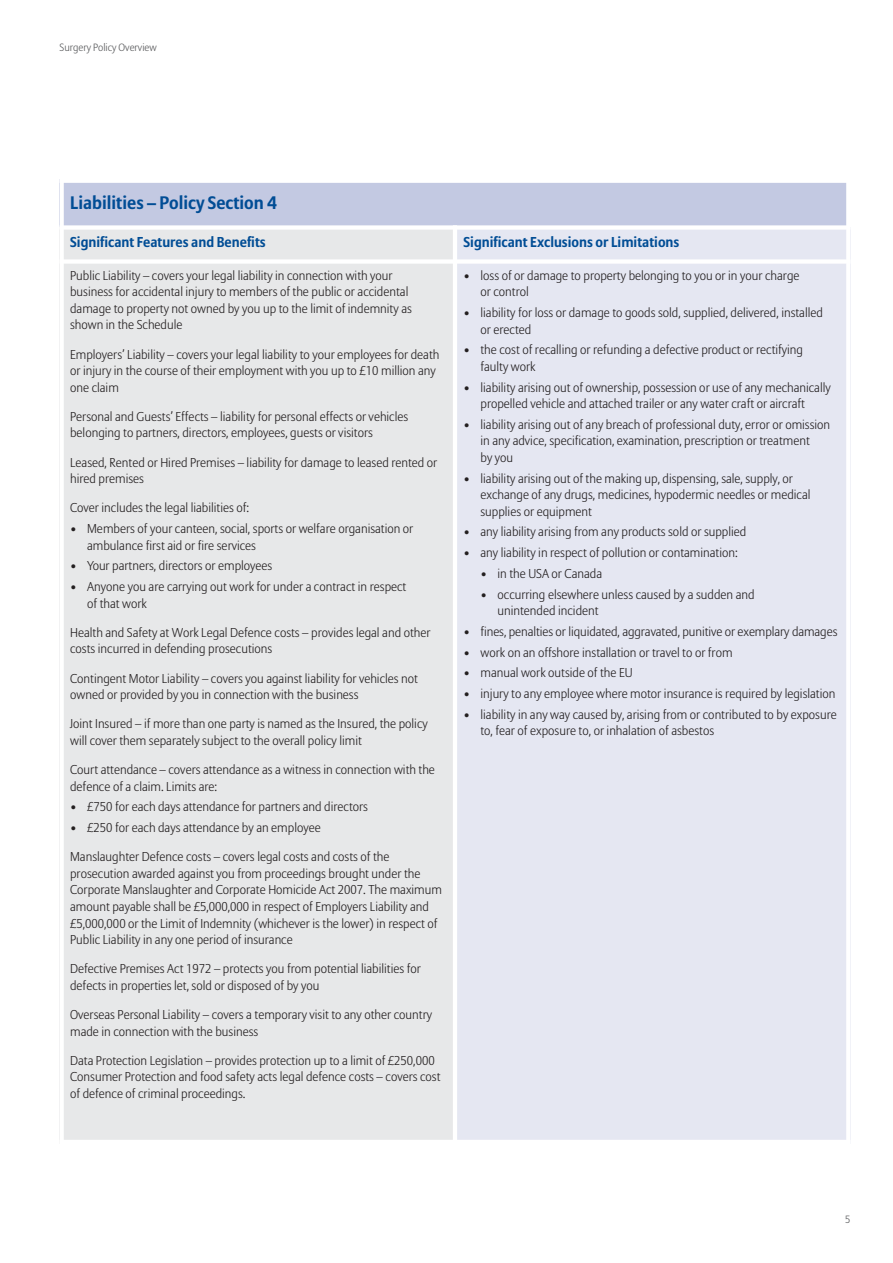
<style>
.page{position:relative;width:893px;height:1263px;background:#fff}
.page>*{position:absolute;margin:0;border:0;box-sizing:border-box;transform-origin:0 0}
.t1{font:700 18px "Allianz Sans";color:#014d95}
.t2{font:700 14.25px "Allianz Sans";color:#014d95}
.t3{font:300 12.75px/16.5px "Allianz Sans";color:#231f20}
.t4{font:300 10.5px "Allianz Sans";color:#57585a}
</style>
<div class="page">
<div style="left:60px;top:179px;width:788px;height:48px;background:#c3c9e2"></div>
<div style="left:60px;top:227px;width:395px;height:34px;background:#e7e8e9"></div>
<div style="left:455px;top:227px;width:395px;height:34px;background:#e5e7f2"></div>
<div style="left:60px;top:261px;width:395px;height:883px;background:#e7e8e9"></div>
<div style="left:455px;top:261px;width:395px;height:883px;background:#e5e7f2"></div>
<hr style="left:60px;top:179px;width:4px;height:965px;background:#fff">
<hr style="left:453px;top:225px;width:4px;height:919px;background:#fff">
<hr style="left:846px;top:179px;width:4px;height:965px;background:#fff">
<hr style="left:60px;top:179px;width:790px;height:4px;background:#fff">
<div style="left:60px;top:225px;width:790px;height:5px;background:#fff"></div>
<div style="left:60px;top:259px;width:790px;height:5px;background:#fff"></div>
<hr style="left:60px;top:1140px;width:790px;height:4px;background:#fff">
<p class="t4" style="left:60px;top:43px;width:99px">Surgery Policy Overview</p>
<h1 class="t1" style="left:70px;top:195px;width:208px">Liabilities – Policy Section 4</h1>
<p class="t2" style="left:70px;top:236px;width:197px">Significant Features and Benefits</p>
<p class="t2" style="left:463px;top:236px;width:217px">Significant Exclusions or Limitations</p>
<p class="t3" style="left:70px;top:268px;width:343px">Public Liability – covers your legal liability in connection with your business for accidental injury to members of the public or accidental damage to property not owned by you up to the limit of indemnity as shown in the Schedule</p>
<p class="t3" style="left:70px;top:347px;width:371px">Employers’ Liability – covers your legal liability to your employees for death or injury in the course of their employment with you up to £10 million any one claim</p>
<p class="t3" style="left:70px;top:409px;width:340px">Personal and Guests’ Effects – liability for personal effects or vehicles belonging to partners, directors, employees, guests or visitors</p>
<p class="t3" style="left:70px;top:455px;width:369px">Leased, Rented or Hired Premises – liability for damage to leased rented or hired premises</p>
<p class="t3" style="left:70px;top:501px;width:180px">Cover includes the legal liabilities of:</p>
<p class="t3" style="left:87px;top:521px;width:328px;text-indent:-17px">• Members of your canteen, social, sports or welfare organisation or ambulance first aid or fire services</p>
<p class="t3" style="left:70px;top:559px;width:204px">• Your partners, directors or employees</p>
<p class="t3" style="left:87px;top:579px;width:321px;text-indent:-17px">• Anyone you are carrying out work for under a contract in respect of that work</p>
<p class="t3" style="left:70px;top:625px;width:362px">Health and Safety at Work Legal Defence costs – provides legal and other costs incurred in defending prosecutions</p>
<p class="t3" style="left:70px;top:671px;width:349px">Contingent Motor Liability – covers you against liability for vehicles not owned or provided by you in connection with the business</p>
<p class="t3" style="left:70px;top:717px;width:359px">Joint Insured – if more than one party is named as the Insured, the policy will cover them separately subject to the overall policy limit</p>
<p class="t3" style="left:70px;top:763px;width:366px">Court attendance – covers attendance as a witness in connection with the defence of a claim. Limits are:</p>
<p class="t3" style="left:70px;top:800px;width:299px">• £750 for each days attendance for partners and directors</p>
<p class="t3" style="left:70px;top:821px;width:252px">• £250 for each days attendance by an employee</p>
<p class="t3" style="left:70px;top:850px;width:373px">Manslaughter Defence costs – covers legal costs and costs of the prosecution awarded against you from proceedings brought under the Corporate Manslaughter and Corporate Homicide Act 2007. The maximum amount payable shall be £5,000,000 in respect of Employers Liability and £5,000,000 or the Limit of Indemnity (whichever is the lower) in respect of Public Liability in any one period of insurance</p>
<p class="t3" style="left:70px;top:962px;width:352px">Defective Premises Act 1972 – protects you from potential liabilities for defects in properties let, sold or disposed of by you</p>
<p class="t3" style="left:70px;top:1007px;width:363px">Overseas Personal Liability – covers a temporary visit to any other country made in connection with the business</p>
<p class="t3" style="left:70px;top:1053px;width:372px">Data Protection Legislation – provides protection up to a limit of £250,000<br>Consumer Protection and food safety acts legal defence costs – covers cost of defence of criminal proceedings.</p>
<p class="t3" style="left:480px;top:268px;width:320px;text-indent:-17px">• loss of or damage to property belonging to you or in your charge or control</p>
<p class="t3" style="left:480px;top:305px;width:344px;text-indent:-17px">• liability for loss or damage to goods sold, supplied, delivered, installed or erected</p>
<p class="t3" style="left:480px;top:343px;width:324px;text-indent:-17px">• the cost of recalling or refunding a defective product or rectifying faulty work</p>
<p class="t3" style="left:480px;top:380px;width:352px;text-indent:-17px">• liability arising out of ownership, possession or use of any mechanically propelled vehicle and attached trailer or any water craft or aircraft</p>
<p class="t3" style="left:480px;top:417px;width:351px;text-indent:-17px">• liability arising out of any breach of professional duty, error or omission in any advice, specification, examination, prescription or treatment<br>by you</p>
<p class="t3" style="left:480px;top:471px;width:332px;text-indent:-17px">• liability arising out of the making up, dispensing, sale, supply, or exchange of any drugs, medicines, hypodermic needles or medical supplies or equipment</p>
<p class="t3" style="left:463px;top:525px;width:284px">• any liability arising from any products sold or supplied</p>
<p class="t3" style="left:463px;top:545px;width:276px">• any liability in respect of pollution or contamination:</p>
<p class="t3" style="left:480px;top:566px;width:123px">• in the USA or Canada</p>
<p class="t3" style="left:497px;top:587px;width:259px;text-indent:-17px">• occurring elsewhere unless caused by a sudden and unintended incident</p>
<p class="t3" style="left:463px;top:624px;width:375px">• fines, penalties or liquidated, aggravated, punitive or exemplary damages</p>
<p class="t3" style="left:463px;top:645px;width:271px">• work on an offshore installation or travel to or from</p>
<p class="t3" style="left:463px;top:666px;width:171px">• manual work outside of the EU</p>
<p class="t3" style="left:463px;top:686px;width:373px">• injury to any employee where motor insurance is required by legislation</p>
<p class="t3" style="left:480px;top:707px;width:358px;text-indent:-17px">• liability in any way caused by, arising from or contributed to by exposure to, fear of exposure to, or inhalation of asbestos</p>
<p class="t4" style="left:845px;top:1215px;width:7px">5</p>
</div>
